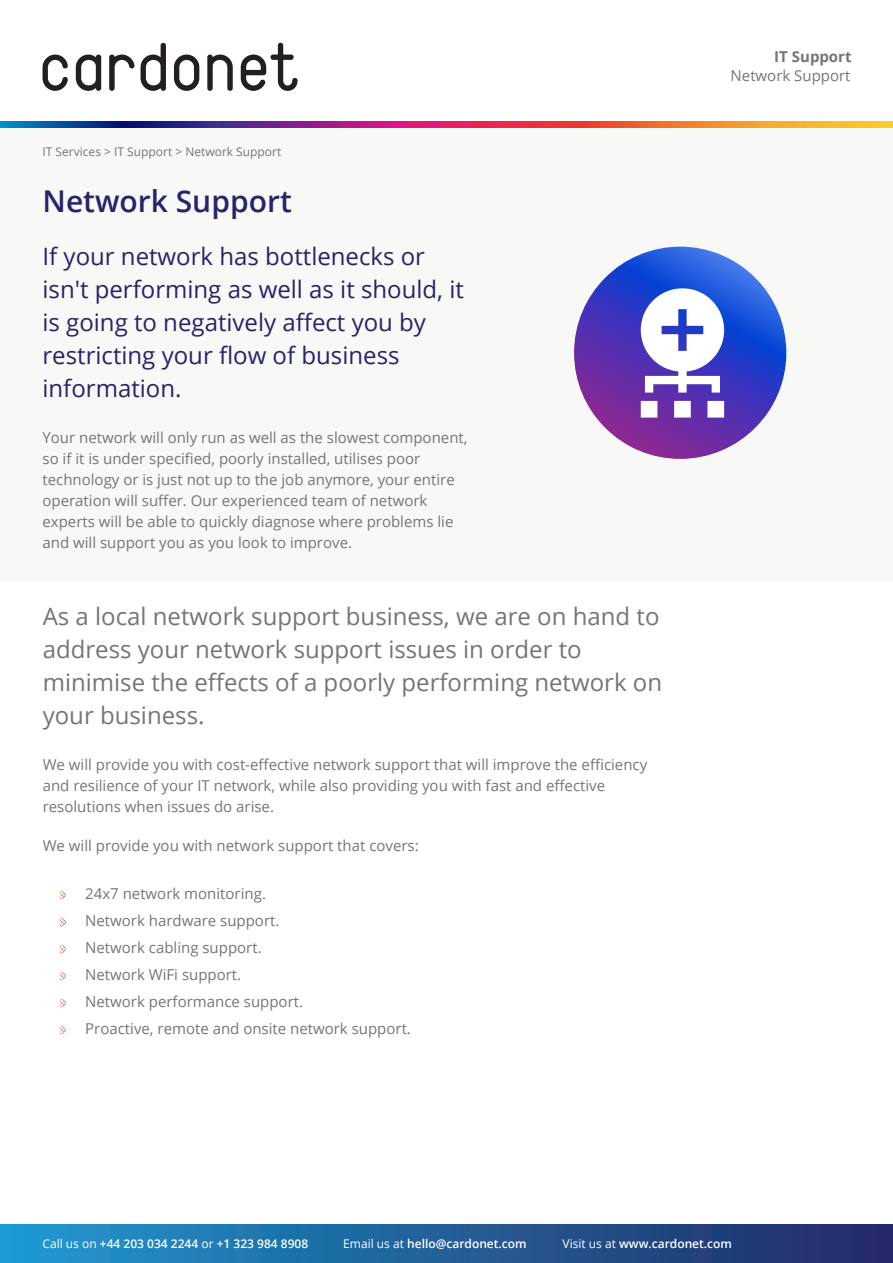
<style>
.page{position:relative;width:893px;height:1263px;background:#fff}
.page>*{position:absolute;margin:0;border:0;box-sizing:border-box;transform-origin:0 0}
.t1{font:600 30px "Open Sans";color:#252569}
.t2{font:24px/33px "Open Sans";color:#777574}
.t3{font:24px/33px "Open Sans";color:#252569}
.t4{font:15px/21px "Open Sans";color:#777574}
.t5{font:700 15px "Open Sans";color:#777574}
.t6{font:600 12px "Open Sans";color:#fff}
.t7{font:12px "Open Sans";color:#777574}
.s1{font-weight:400}
</style>
<div class="page">
<svg style="left:43px;top:55px;width:25px;height:36px"></svg>
<svg style="left:76px;top:55px;width:25px;height:36px"></svg>
<svg style="left:174px;top:55px;width:25px;height:36px"></svg>
<svg style="left:207px;top:55px;width:26px;height:36px"></svg>
<svg style="left:141px;top:43px;width:25px;height:48px"></svg>
<svg style="left:109px;top:55px;width:26px;height:36px"></svg>
<svg style="left:241px;top:43px;width:57px;height:48px"></svg>
<div style="left:0;top:128px;width:893px;height:454px;background:#f8f8f7"></div>
<div style="left:0;top:1225px;width:893px;height:38px;background:linear-gradient(to right,#2099cf,#242765)"></div>
<svg style="left:60px;top:891px;width:6px;height:9px"></svg>
<svg style="left:60px;top:945px;width:6px;height:9px"></svg>
<svg style="left:60px;top:918px;width:6px;height:9px"></svg>
<svg style="left:60px;top:1026px;width:6px;height:9px"></svg>
<svg style="left:60px;top:972px;width:6px;height:9px"></svg>
<svg style="left:60px;top:999px;width:6px;height:9px"></svg>
<img style="left:0;top:122px;width:893px;height:6px">
<svg style="left:574px;top:247px;width:212px;height:212px;background:#443dbd"></svg>
<svg style="left:641px;top:288px;width:83px;height:130px"></svg>
<p class="t7" style="left:43px;top:147px;width:240px">IT Services &gt; IT Support &gt; Network Support</p>
<h1 class="t1" style="left:43px;top:189px;width:251px">Network Support</h1>
<h2 class="t3" style="left:43px;top:242px;width:423px">If your network has bottlenecks or isn't performing as well as it should, it is going to negatively affect you by restricting your flow of business information.</h2>
<p class="t4" style="left:43px;top:428px;width:426px">Your network will only run as well as the slowest component, so if it is under specified, poorly installed, utilises poor technology or is just not up to the job anymore, your entire operation will suffer. Our experienced team of network experts will be able to quickly diagnose where problems lie and will support you as you look to improve.</p>
<h2 class="t2" style="left:43px;top:602px;width:621px">As a local network support business, we are on hand to address your network support issues in order to minimise the effects of a poorly performing network on your business.</h2>
<p class="t4" style="left:43px;top:756px;width:606px">We will provide you with cost-effective network support that will improve the efficiency and resilience of your IT network, while also providing you with fast and effective resolutions when issues do arise.</p>
<p class="t4" style="left:43px;top:837px;width:378px">We will provide you with network support that covers:</p>
<p class="t4" style="left:85px;top:882px;width:327px;line-height:27px">24x7 network monitoring.<br>Network hardware support.<br>Network cabling support.<br>Network WiFi support.<br>Network performance support.<br>Proactive, remote and onsite network support.</p>
<p class="t5" style="left:774px;top:50px;width:79px">IT Support</p>
<p class="t4" style="left:731px;top:67px;width:121px">Network Support</p>
<p class="t6" style="left:43px;top:1239px;width:267px"><span class="s1">Call us on</span> +44 203 034 2244 <span class="s1">or</span> +1 323 984 8908</p>
<p class="t6" style="left:343px;top:1239px;width:185px"><span class="s1">Email us at</span> hello@cardonet.com</p>
<p class="t6" style="left:563px;top:1239px;width:171px"><span class="s1">Visit us at</span> www.cardonet.com</p>
</div>
